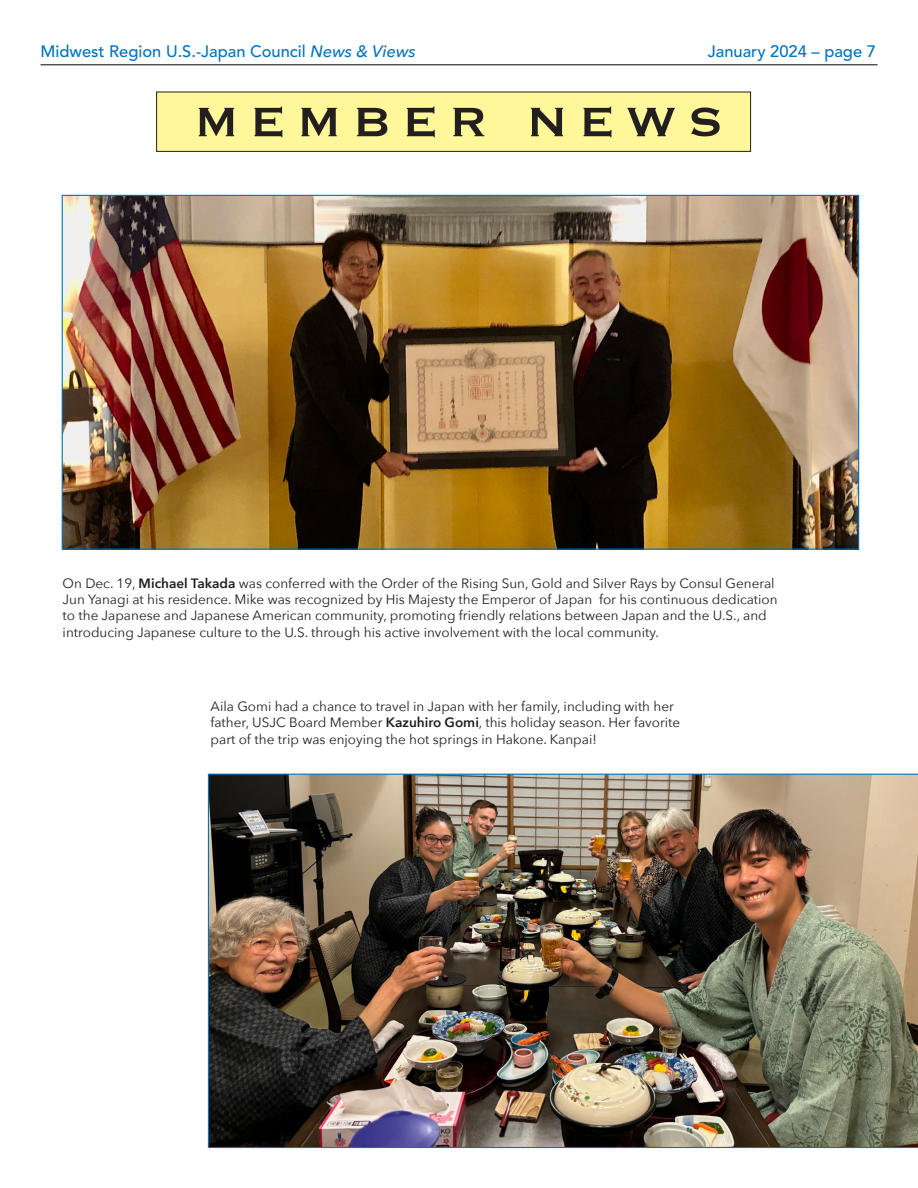
<style>
.page{position:relative;width:918px;height:1188px;background:#fff}
.page>*{position:absolute;margin:0;border:0;box-sizing:border-box;transform-origin:0 0}
.t1{font:54px "Copperplate";letter-spacing:.2em;color:#231f20}
.t2{font:500 16.5px "Avenir";color:#0075bf}
.t3{font:13.5px/16.2px "Avenir Next";color:#231f20}
.s1{font-family:"Avenir Next";font-style:italic}
.s2{font-weight:600}
</style>
<div class="page">
<hr style="left:40px;top:64px;width:838px;height:1px;background:#231f20">
<div style="left:157px;top:92px;width:594px;height:59px;background:#fff79a"></div>
<div style="left:156px;top:92px;width:595px;height:60px;border:1px solid #231f20"></div>
<img style="left:64px;top:197px;width:793px;height:351px">
<img style="left:208px;top:774px;width:710px;height:374px">
<p class="t2" style="left:40px;top:42px;width:377px">Midwest Region U.S.-Japan Council <span class="s1">News &amp; Views</span></p>
<p class="t2" style="left:708px;top:42px;width:170px">January 2024 – page 7</p>
<p class="t1" style="left:194px;top:86px;width:531px">MEMBER NEWS</p>
<p class="t3" style="left:63px;top:575px;width:717px">On Dec. 19, <span class="s2">Michael Takada</span> was conferred with the Order of the Rising Sun, Gold and Silver Rays by Consul General Jun Yanagi at his residence. Mike was recognized by His Majesty the Emperor of Japan for his continuous dedication to the Japanese and Japanese American community, promoting friendly relations between Japan and the U.S., and introducing Japanese culture to the U.S. through his active involvement with the local community.</p>
<p class="t3" style="left:211px;top:698px;width:471px">Aila Gomi had a chance to travel in Japan with her family, including with her father, USJC Board Member <span class="s2">Kazuhiro Gomi</span>, this holiday season. Her favorite part of the trip was enjoying the hot springs in Hakone. Kanpai!</p>
</div>
